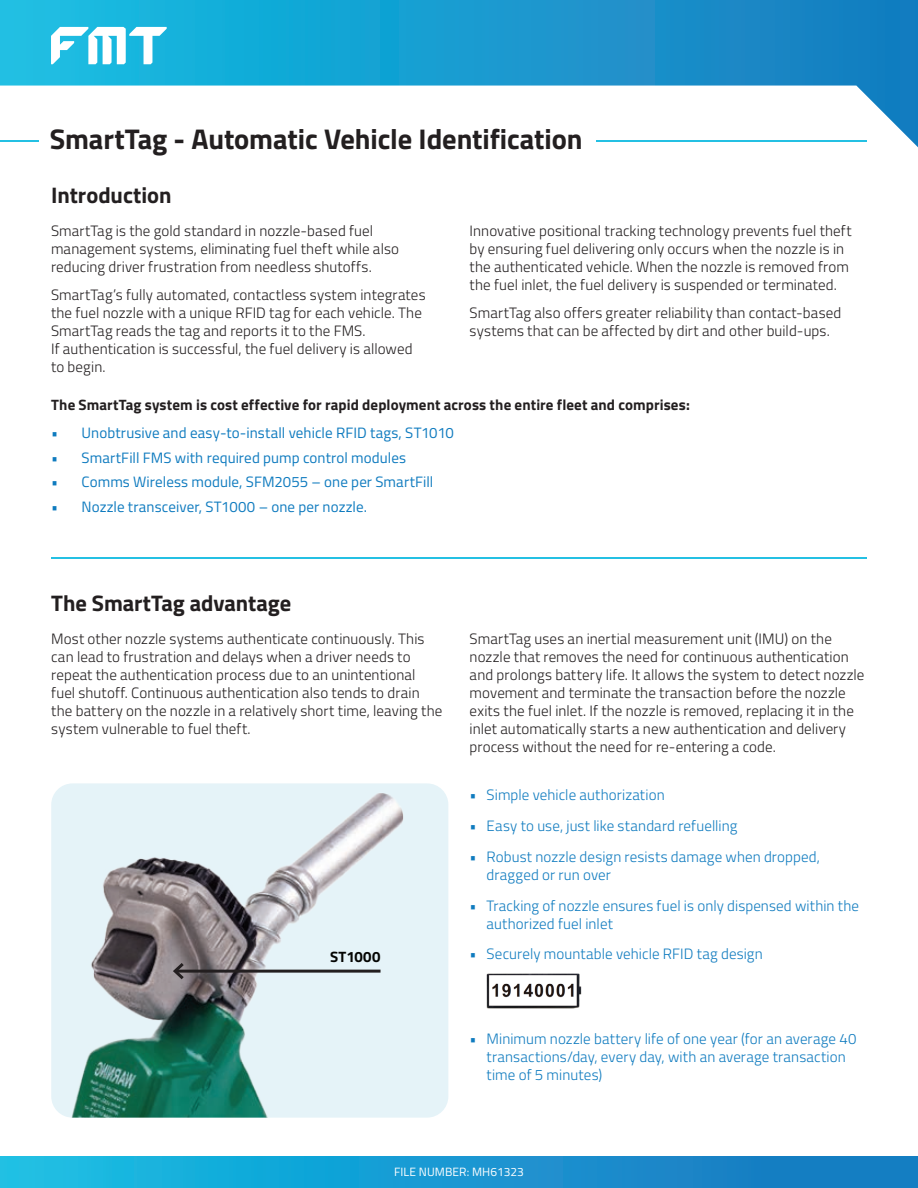
<style>
.page{position:relative;width:918px;height:1188px;background:#fff}
.page>*{position:absolute;margin:0;border:0;box-sizing:border-box;transform-origin:0 0}
.t1{font:700 28.5px "Titillium Web";letter-spacing:-.005em;color:#231f20}
.t2{font:700 22.5px "Titillium Web";letter-spacing:-.005em;color:#231f20}
.t3{font:300 15px/18px "Titillium Web";letter-spacing:.005em;color:#231f20}
.t4{font:300 15px/18px "Titillium Web";letter-spacing:.005em;color:#0f7bbf}
.t5{font:15px "Titillium Web";letter-spacing:.005em;color:#0f7bbf}
.t6{font:700 15px "Titillium Web";letter-spacing:.005em;color:#231f20}
.t7{font:700 15px "Titillium Web";letter-spacing:.02em;color:#040503}
.t8{font:12px "Titillium Web";letter-spacing:.01em;color:#fff}
</style>
<div class="page">
<div style="left:0;top:1157px;width:918px;height:31px;background:linear-gradient(to right,#19bfe4,#1674bf)"></div>
<svg style="left:0;top:0;width:918px;height:147px"></svg>
<svg style="left:51px;top:27px;width:116px;height:37px"></svg>
<hr style="left:0;top:140px;width:867px;height:2px;background:#24c0e3">
<hr style="left:51px;top:557px;width:816px;height:2px;background:#24c0e3">
<div style="left:39px;top:117px;width:557px;height:32px;background:#fff"></div>
<div style="left:51px;top:783px;width:397px;height:335px;background:#e5f3f8;border-radius:21px"></div>
<img style="left:51px;top:783px;width:384px;height:335px">
<hr style="left:175px;top:970px;width:206px;height:3px;background:#231f20">
<svg style="left:171px;top:960px;width:16px;height:22px"></svg>
<img style="left:486px;top:973px;width:96px;height:36px">
<h1 class="t1" style="left:50px;top:117px;width:534px">SmartTag - Automatic Vehicle Identification</h1>
<h2 class="t2" style="left:51px;top:178px;width:122px">Introduction</h2>
<p class="t3" style="left:51px;top:221px;width:350px">SmartTag is the gold standard in nozzle-based fuel management systems, eliminating fuel theft while also reducing driver frustration from needless shutoffs.</p>
<p class="t3" style="left:51px;top:285px;width:376px">SmartTag’s fully automated, contactless system integrates the fuel nozzle with a unique RFID tag for each vehicle. The SmartTag reads the tag and reports it to the FMS.<br>If authentication is successful, the fuel delivery is allowed to begin.</p>
<p class="t3" style="left:470px;top:221px;width:384px">Innovative positional tracking technology prevents fuel theft by ensuring fuel delivering only occurs when the nozzle is in the authenticated vehicle. When the nozzle is removed from the fuel inlet, the fuel delivery is suspended or terminated.</p>
<p class="t3" style="left:470px;top:303px;width:373px">SmartTag also offers greater reliability than contact-based systems that can be affected by dirt and other build-ups.</p>
<p class="t6" style="left:51px;top:393px;width:640px">The SmartTag system is cost effective for rapid deployment across the entire fleet and comprises:</p>
<p class="t5" style="left:51px;top:422px;width:404px">• Unobtrusive and easy-to-install vehicle RFID tags, ST1010</p>
<p class="t5" style="left:51px;top:447px;width:356px">• SmartFill FMS with required pump control modules</p>
<p class="t5" style="left:51px;top:471px;width:384px">• Comms Wireless module, SFM2055 – one per SmartFill</p>
<p class="t5" style="left:51px;top:495px;width:317px">• Nozzle transceiver, ST1000 – one per nozzle.</p>
<h2 class="t2" style="left:51px;top:586px;width:242px">The SmartTag advantage</h2>
<p class="t3" style="left:51px;top:629px;width:393px">Most other nozzle systems authenticate continuously. This can lead to frustration and delays when a driver needs to repeat the authentication process due to an unintentional fuel shutoff. Continuous authentication also tends to drain the battery on the nozzle in a relatively short time, leaving the system vulnerable to fuel theft.</p>
<p class="t7" style="left:330px;top:946px;width:52px">ST1000</p>
<p class="t3" style="left:470px;top:629px;width:396px">SmartTag uses an inertial measurement unit (IMU) on the nozzle that removes the need for continuous authentication and prolongs battery life. It allows the system to detect nozzle movement and terminate the transaction before the nozzle exits the fuel inlet. If the nozzle is removed, replacing it in the inlet automatically starts a new authentication and delivery process without the need for re-entering a code.</p>
<p class="t4" style="left:470px;top:785px;width:197px">• Simple vehicle authorization</p>
<p class="t4" style="left:470px;top:816px;width:269px">• Easy to use, just like standard refuelling</p>
<p class="t4" style="left:487px;top:847px;width:335px;text-indent:-17px">• Robust nozzle design resists damage when dropped, dragged or run over</p>
<p class="t4" style="left:487px;top:896px;width:374px;text-indent:-17px">• Tracking of nozzle ensures fuel is only dispensed within the authorized fuel inlet</p>
<p class="t4" style="left:470px;top:944px;width:295px">• Securely mountable vehicle RFID tag design</p>
<p class="t4" style="left:487px;top:1029px;width:371px;text-indent:-17px">• Minimum nozzle battery life of one year (for an average 40 transactions/day, every day, with an average transaction time of 5 minutes)</p>
<p class="t8" style="left:394px;top:1163px;width:131px">FILE NUMBER: MH61323</p>
</div>
